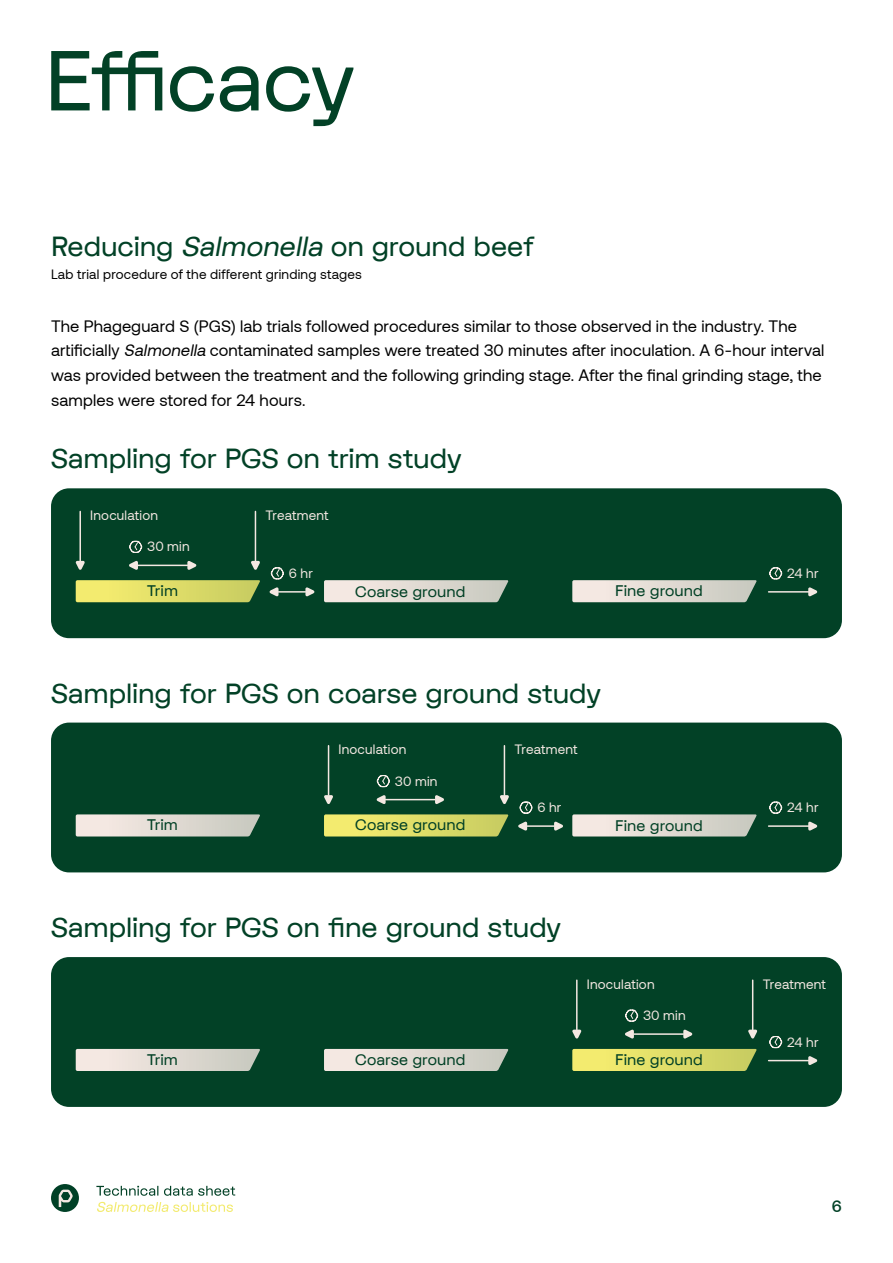
<style>
.page{position:relative;width:893px;height:1263px;background:#fff}
.page>*{position:absolute;margin:0;border:0;box-sizing:border-box;transform-origin:0 0}
.t1{font:82.5px "FK Display";letter-spacing:-.025em;color:#024126}
.t2{font:27px "FK Display";letter-spacing:-.005em;color:#024126}
.t3{font:16.5px/24.8px "Aeonik";letter-spacing:.01em;color:#000}
.t4{font:500 16.5px "Aeonik";color:#024126}
.t5{font:15px "FK Display";letter-spacing:.005em;color:#024126}
.t6{font:13.5px "Aeonik";letter-spacing:.015em;color:#f4e8e2}
.t7{font:13.5px "Aeonik";letter-spacing:.015em;color:#000}
.s1{font-style:italic}
</style>
<div class="page">
<div style="left:51px;top:957px;width:791px;height:150px;background:#024126;border-radius:18px"></div>
<svg style="left:76px;top:1049px;width:184px;height:22px;background:#dbd6ce"></svg>
<svg style="left:324px;top:1049px;width:184px;height:22px;background:#dbd7cf"></svg>
<svg style="left:572px;top:1049px;width:185px;height:22px;background:#d9d966"></svg>
<hr style="left:634px;top:1033px;width:49px;height:2px;background:#f4e8e2">
<svg style="left:682px;top:1029px;width:11px;height:10px"></svg>
<svg style="left:625px;top:1009px;width:13px;height:30px"></svg>
<hr style="left:576px;top:980px;width:2px;height:49px;background:#f4e8e2">
<svg style="left:572px;top:1028px;width:10px;height:11px"></svg>
<hr style="left:752px;top:980px;width:1px;height:49px;background:#f4e8e2">
<svg style="left:748px;top:1028px;width:10px;height:11px"></svg>
<hr style="left:769px;top:1060px;width:40px;height:1px;background:#f4e8e2">
<svg style="left:807px;top:1056px;width:11px;height:9px"></svg>
<svg style="left:769px;top:1036px;width:13px;height:12px"></svg>
<div style="left:51px;top:722px;width:791px;height:150px;background:#024126;border-radius:18px"></div>
<svg style="left:76px;top:814px;width:184px;height:22px;background:#d7d4cb"></svg>
<svg style="left:572px;top:814px;width:185px;height:22px;background:#d6d3ca"></svg>
<hr style="left:328px;top:746px;width:1px;height:49px;background:#f4e8e2">
<hr style="left:504px;top:746px;width:1px;height:49px;background:#f4e8e2">
<hr style="left:527px;top:825px;width:27px;height:2px;background:#f4e8e2">
<svg style="left:553px;top:821px;width:10px;height:10px"></svg>
<svg style="left:324px;top:775px;width:209px;height:61px"></svg>
<hr style="left:769px;top:825px;width:40px;height:2px;background:#f4e8e2">
<svg style="left:807px;top:821px;width:11px;height:10px"></svg>
<svg style="left:769px;top:801px;width:13px;height:13px"></svg>
<div style="left:51px;top:488px;width:791px;height:150px;background:#024126;border-radius:18px"></div>
<svg style="left:324px;top:580px;width:184px;height:22px;background:#dad5cd"></svg>
<svg style="left:572px;top:580px;width:185px;height:22px;background:#d8d5cc"></svg>
<hr style="left:79px;top:511px;width:2px;height:50px;background:#f4e8e2">
<hr style="left:255px;top:511px;width:1px;height:50px;background:#f4e8e2">
<hr style="left:279px;top:591px;width:26px;height:2px;background:#f4e8e2">
<svg style="left:304px;top:587px;width:11px;height:10px"></svg>
<svg style="left:75px;top:541px;width:209px;height:61px"></svg>
<hr style="left:769px;top:591px;width:40px;height:2px;background:#f4e8e2">
<svg style="left:807px;top:587px;width:11px;height:10px"></svg>
<svg style="left:769px;top:567px;width:13px;height:12px"></svg>
<div style="left:51px;top:1184px;width:28px;height:28px;background:#004026;border-radius:50%"></div>
<svg style="left:59px;top:1189px;width:14px;height:18px"></svg>
<svg style="left:97px;top:1202px;width:136px;height:10px"></svg>
<svg style="left:96px;top:1186px;width:139px;height:10px"></svg>
<h1 class="t1" style="left:45px;top:26px;width:312px">Efficacy</h1>
<h2 class="t2" style="left:51px;top:229px;width:484px">Reducing <span class="s1">Salmonella</span> on ground beef</h2>
<p class="t7" style="left:51px;top:267px;width:312px">Lab trial procedure of the different grinding stages</p>
<p class="t3" style="left:51px;top:314px;width:775px">The Phageguard S (PGS) lab trials followed procedures similar to those observed in the industry. The artificially <span class="s1">Salmonella</span> contaminated samples were treated 30 minutes after inoculation. A 6-hour interval was provided between the treatment and the following grinding stage. After the final grinding stage, the samples were stored for 24 hours.</p>
<h2 class="t2" style="left:51px;top:441px;width:412px">Sampling for PGS on trim study</h2>
<p class="t6" style="left:90px;top:508px;width:69px">Inoculation</p>
<p class="t6" style="left:265px;top:508px;width:65px">Treatment</p>
<p class="t6" style="left:147px;top:539px;width:44px">30 min</p>
<p class="t5" style="left:147px;top:581px;width:32px">Trim</p>
<p class="t6" style="left:289px;top:566px;width:26px">6 hr</p>
<p class="t6" style="left:787px;top:566px;width:33px">24 hr</p>
<p class="t5" style="left:355px;top:582px;width:112px">Coarse ground</p>
<p class="t5" style="left:615px;top:581px;width:89px">Fine ground</p>
<h2 class="t2" style="left:51px;top:675px;width:551px">Sampling for PGS on coarse ground study</h2>
<p class="t6" style="left:338px;top:742px;width:69px">Inoculation</p>
<p class="t6" style="left:514px;top:742px;width:65px">Treatment</p>
<p class="t6" style="left:395px;top:773px;width:44px">30 min</p>
<p class="t5" style="left:147px;top:815px;width:32px">Trim</p>
<p class="t5" style="left:355px;top:815px;width:112px">Coarse ground</p>
<p class="t6" style="left:537px;top:800px;width:26px">6 hr</p>
<p class="t6" style="left:787px;top:800px;width:33px">24 hr</p>
<p class="t5" style="left:615px;top:815px;width:89px">Fine ground</p>
<h2 class="t2" style="left:51px;top:909px;width:512px">Sampling for PGS on fine ground study</h2>
<p class="t6" style="left:587px;top:977px;width:69px">Inoculation</p>
<p class="t6" style="left:763px;top:977px;width:65px">Treatment</p>
<p class="t6" style="left:643px;top:1008px;width:44px">30 min</p>
<p class="t6" style="left:787px;top:1034px;width:33px">24 hr</p>
<p class="t5" style="left:147px;top:1049px;width:32px">Trim</p>
<p class="t5" style="left:355px;top:1049px;width:112px">Coarse ground</p>
<p class="t5" style="left:615px;top:1049px;width:89px">Fine ground</p>
<p class="t4" style="left:832px;top:1196px;width:12px">6</p>
</div>
